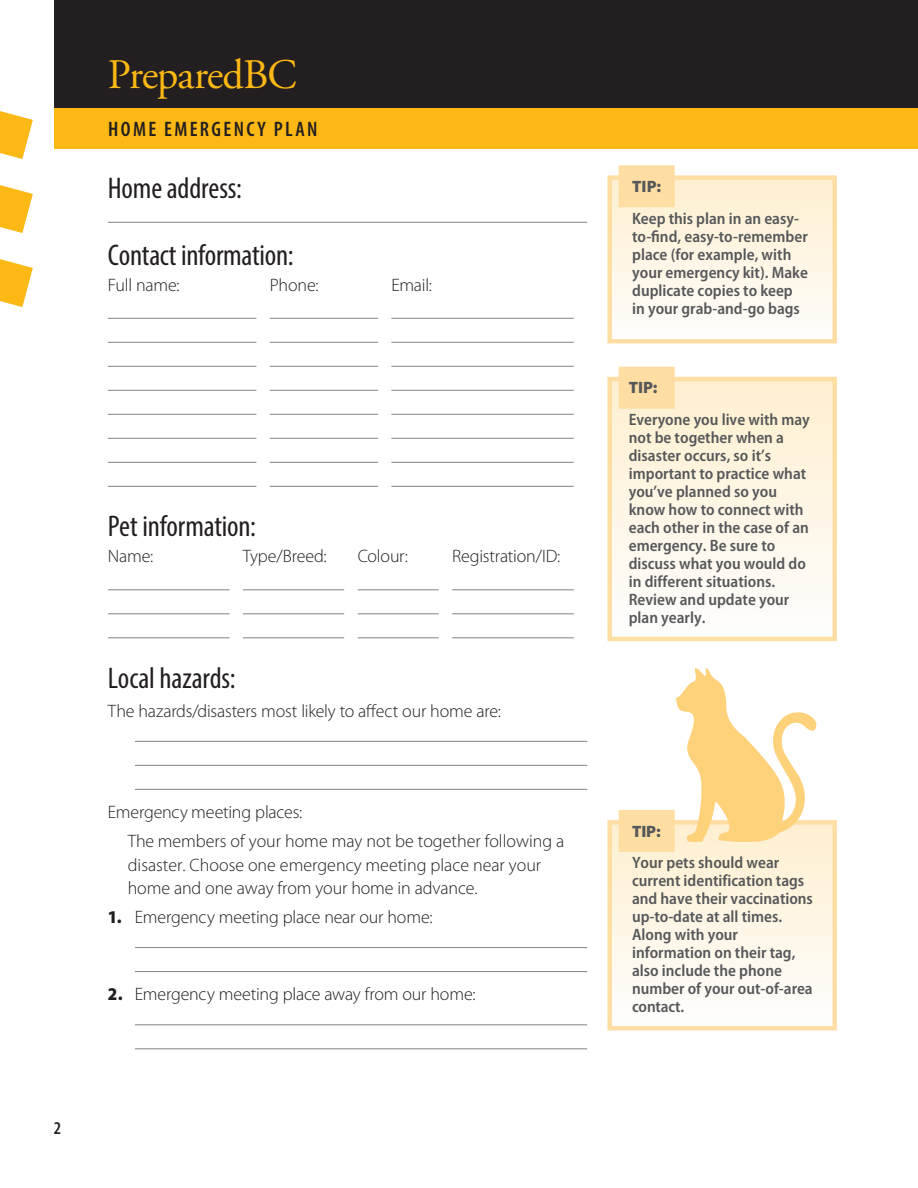
<style>
.page{position:relative;width:918px;height:1188px;background:#fff}
.page>*{position:absolute;margin:0;border:0;box-sizing:border-box;transform-origin:0 0}
.t1{font:42px "Adobe Garamond Pro";letter-spacing:-.03em;color:#fcb814}
.t2{font:condensed 30px "Myriad Pro";letter-spacing:-.01em;color:#231f20}
.t3{font:600 condensed 21px "Myriad Pro";letter-spacing:.11em;color:#231f20}
.t4{font:300 18px/29.2px "Myriad Pro";letter-spacing:-.01em;color:#231f20}
.t5{font:600 condensed 18px "Myriad Pro";color:#231f20}
.t6{font:600 semi-condensed 16.5px/18px "Myriad Pro";color:#57585a}
.t7{font:900 16.5px "Myriad Pro";letter-spacing:-.005em;color:#57585a}
.s1{font-weight:900;font-stretch:semi-condensed}
</style>
<div class="page">
<svg style="left:0;top:259px;width:33px;height:48px"></svg>
<svg style="left:0;top:111px;width:33px;height:48px"></svg>
<svg style="left:0;top:185px;width:33px;height:48px"></svg>
<div style="left:54px;top:108px;width:863px;height:40px;background:#fcb814"></div>
<div style="left:54px;top:0;width:863px;height:108px;background:#231f20"></div>
<div style="left:610px;top:178px;width:225px;height:170px;background:linear-gradient(to bottom,#feefcf,#fefefd)"></div>
<div style="left:610px;top:379px;width:225px;height:260px;background:linear-gradient(to bottom,#feefcf,#fefefe)"></div>
<div style="left:610px;top:822px;width:225px;height:206px;background:linear-gradient(to bottom,#feefce,#fefefd)"></div>
<div style="left:607px;top:820px;width:230px;height:210px;border:4px solid #ffdea4"></div>
<div style="left:619px;top:810px;width:56px;height:42px;background:#ffdea4"></div>
<div style="left:607px;top:377px;width:230px;height:264px;border:4px solid #ffdea4"></div>
<div style="left:619px;top:367px;width:56px;height:42px;background:#ffdea4"></div>
<div style="left:607px;top:175px;width:230px;height:168px;border:4px solid #ffdea4"></div>
<div style="left:619px;top:165px;width:56px;height:42px;background:#ffdea4"></div>
<hr style="left:452px;top:637px;width:122px;height:1px;background:#808285">
<hr style="left:452px;top:613px;width:122px;height:1px;background:#808285">
<hr style="left:452px;top:589px;width:122px;height:1px;background:#808285">
<hr style="left:358px;top:637px;width:81px;height:1px;background:#808285">
<hr style="left:358px;top:613px;width:81px;height:1px;background:#808285">
<hr style="left:358px;top:589px;width:81px;height:1px;background:#808285">
<hr style="left:243px;top:637px;width:101px;height:1px;background:#808285">
<hr style="left:243px;top:613px;width:101px;height:1px;background:#808285">
<hr style="left:243px;top:589px;width:101px;height:1px;background:#808285">
<hr style="left:108px;top:637px;width:121px;height:1px;background:#808285">
<hr style="left:108px;top:613px;width:121px;height:1px;background:#808285">
<hr style="left:108px;top:589px;width:121px;height:1px;background:#808285">
<hr style="left:391px;top:486px;width:183px;height:1px;background:#808285">
<hr style="left:391px;top:462px;width:183px;height:1px;background:#808285">
<hr style="left:391px;top:438px;width:183px;height:1px;background:#808285">
<hr style="left:391px;top:414px;width:183px;height:1px;background:#808285">
<hr style="left:391px;top:390px;width:183px;height:1px;background:#808285">
<hr style="left:391px;top:366px;width:183px;height:1px;background:#808285">
<hr style="left:391px;top:342px;width:183px;height:1px;background:#808285">
<hr style="left:391px;top:318px;width:183px;height:1px;background:#808285">
<hr style="left:270px;top:486px;width:108px;height:1px;background:#808285">
<hr style="left:270px;top:462px;width:108px;height:1px;background:#808285">
<hr style="left:270px;top:438px;width:108px;height:1px;background:#808285">
<hr style="left:270px;top:414px;width:108px;height:1px;background:#808285">
<hr style="left:270px;top:390px;width:108px;height:1px;background:#808285">
<hr style="left:270px;top:366px;width:108px;height:1px;background:#808285">
<hr style="left:270px;top:342px;width:108px;height:1px;background:#808285">
<hr style="left:270px;top:318px;width:108px;height:1px;background:#808285">
<hr style="left:108px;top:486px;width:148px;height:1px;background:#808285">
<hr style="left:108px;top:462px;width:148px;height:1px;background:#808285">
<hr style="left:108px;top:438px;width:148px;height:1px;background:#808285">
<hr style="left:108px;top:414px;width:148px;height:1px;background:#808285">
<hr style="left:108px;top:390px;width:148px;height:1px;background:#808285">
<hr style="left:108px;top:366px;width:148px;height:1px;background:#808285">
<hr style="left:108px;top:342px;width:148px;height:1px;background:#808285">
<hr style="left:108px;top:318px;width:148px;height:1px;background:#808285">
<hr style="left:135px;top:1048px;width:452px;height:1px;background:#808285">
<hr style="left:135px;top:1024px;width:452px;height:1px;background:#808285">
<hr style="left:135px;top:971px;width:452px;height:1px;background:#808285">
<hr style="left:135px;top:947px;width:452px;height:1px;background:#808285">
<hr style="left:135px;top:789px;width:452px;height:1px;background:#808285">
<hr style="left:135px;top:765px;width:452px;height:1px;background:#808285">
<hr style="left:135px;top:741px;width:452px;height:1px;background:#808285">
<hr style="left:108px;top:222px;width:479px;height:1px;background:#808285">
<svg style="left:676px;top:668px;width:140px;height:174px"></svg>
<h1 class="t1" style="left:108px;top:49px;width:190px">PreparedBC</h1>
<p class="t3" style="left:108px;top:118px;width:211px">HOME EMERGENCY PLAN</p>
<p class="t2" style="left:108px;top:170px;width:136px">Home address:</p>
<p class="t2" style="left:108px;top:237px;width:187px">Contact information:</p>
<p class="t4" style="left:108px;top:271px;width:73px">Full name:</p>
<p class="t4" style="left:270px;top:271px;width:50px">Phone:</p>
<p class="t4" style="left:391px;top:271px;width:42px">Email:</p>
<p class="t5" style="left:54px;top:1118px;width:9px">2</p>
<p class="t2" style="left:108px;top:508px;width:149px">Pet information:</p>
<p class="t4" style="left:108px;top:542px;width:47px">Name:</p>
<p class="t4" style="left:243px;top:542px;width:85px">Type/Breed:</p>
<p class="t4" style="left:358px;top:542px;width:52px">Colour:</p>
<p class="t4" style="left:452px;top:542px;width:110px">Registration/ID:</p>
<p class="t2" style="left:108px;top:660px;width:129px">Local hazards:</p>
<p class="t4" style="left:108px;top:697px;width:394px">The hazards/disasters most likely to afect our home are:</p>
<p class="t4" style="left:128px;top:798px;width:438px;text-indent:-20px">Emergency meeting places:<br>The members of your home may not be together following a</p>
<p class="t4" style="left:128px;top:853px;width:415px;line-height:23.2px">disaster. Choose one emergency meeting place near your home and one away from your home in advance.</p>
<p class="t4" style="left:108px;top:903px;width:326px"><span class="s1">1.</span> Emergency meeting place near our home:</p>
<p class="t4" style="left:108px;top:980px;width:369px"><span class="s1">2.</span> Emergency meeting place away from our home:</p>
<p class="t7" style="left:632px;top:177px;width:31px">TIP:</p>
<p class="t6" style="left:632px;top:210px;width:177px">Keep this plan in an easy&shy;to-fnd, easy-to-remember place (for example, with your emergency kit). Make duplicate copies to keep in your grab-and-go bags</p>
<p class="t7" style="left:629px;top:378px;width:30px">TIP:</p>
<p class="t6" style="left:629px;top:410px;width:183px">Everyone you live with may not be together when a disaster occurs, so it’s important to practice what you’ve planned so you know how to connect with each other in the case of an emergency. Be sure to discuss what you would do in different situations.<br>Review and update your plan yearly.</p>
<p class="t7" style="left:632px;top:822px;width:30px">TIP:</p>
<p class="t6" style="left:632px;top:854px;width:182px">Your pets should wear current identification tags and have their vaccinations up-to-date at all times.<br>Along with your information on their tag, also include the phone number of your out-of-area contact.</p>
</div>
